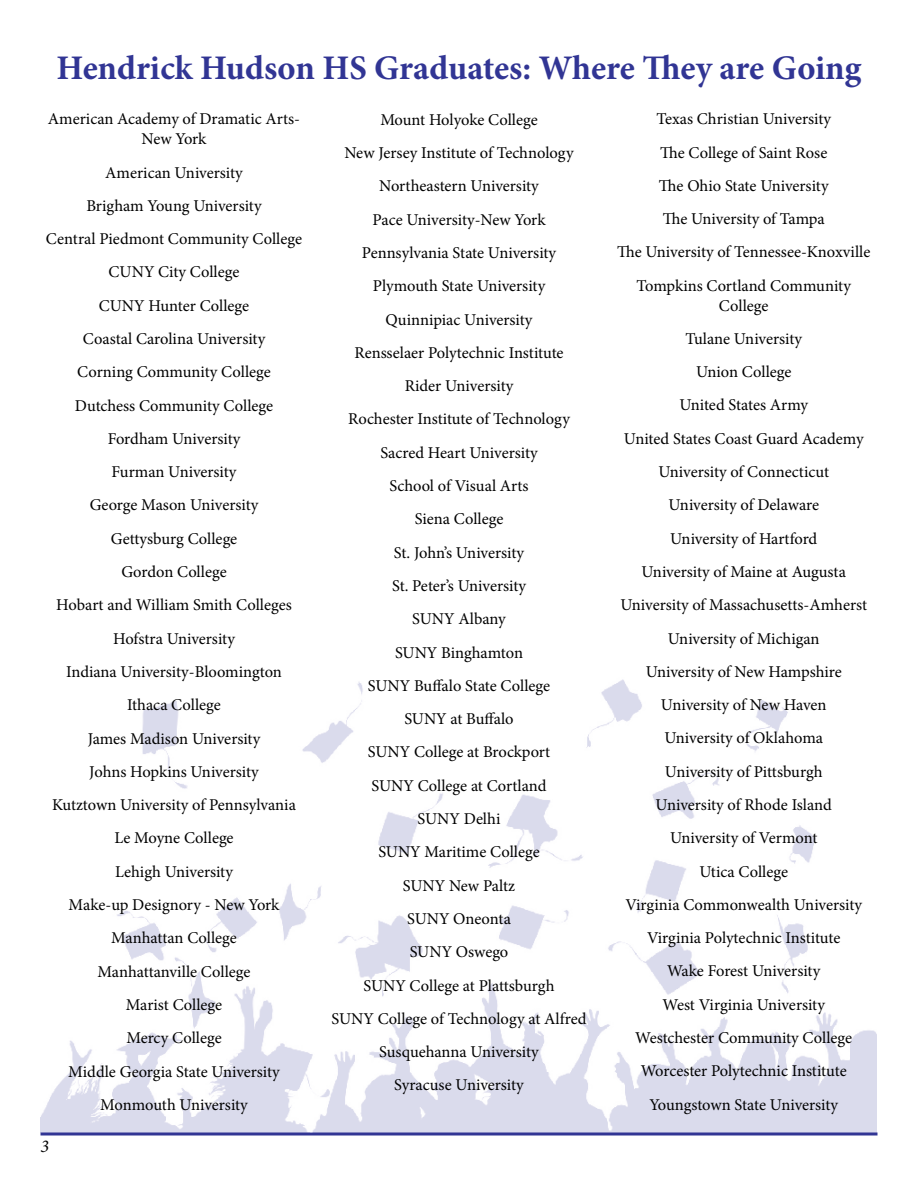
<style>
.page{position:relative;width:918px;height:1188px;background:#fff}
.page>*{position:absolute;margin:0;border:0;box-sizing:border-box;transform-origin:0 0}
.t1{font:700 34.5px "Minion Pro";color:#313594}
.t2{font:italic 18px "Minion Pro";color:#000}
.t3{font:16.5px/33.3px "Minion Pro";letter-spacing:-.005em;color:#000;text-align:center}
</style>
<div class="page">
<svg style="left:40px;top:1132px;width:838px;height:4px;background:#5f62ac"></svg>
<img style="left:40px;top:679px;width:837px;height:453px">
<h1 class="t1" style="left:56px;top:44px;width:807px">Hendrick Hudson HS Graduates: Where They are Going</h1>
<p class="t3" style="left:48px;top:109px;width:254px;line-height:19.8px">American Academy of Dramatic Arts-<br>New York</p>
<p class="t3" style="left:46px;top:156px;width:258px">American University<br>Brigham Young University<br>Central Piedmont Community College<br>CUNY City College<br>CUNY Hunter College<br>Coastal Carolina University<br>Corning Community College<br>Dutchess Community College<br>Fordham University<br>Furman University<br>George Mason University<br>Gettysburg College<br>Gordon College<br>Hobart and William Smith Colleges<br>Hofstra University<br>Indiana University-Bloomington<br>Ithaca College<br>James Madison University<br>Johns Hopkins University<br>Kutztown University of Pennsylvania<br>Le Moyne College<br>Lehigh University<br>Make-up Designory - New York<br>Manhattan College<br>Manhattanville College<br>Marist College<br>Mercy College<br>Middle Georgia State University<br>Monmouth University</p>
<p class="t3" style="left:332px;top:103px;width:257px">Mount Holyoke College<br>New Jersey Institute of Technology<br>Northeastern University<br>Pace University-New York<br>Pennsylvania State University<br>Plymouth State University<br>Quinnipiac University<br>Rensselaer Polytechnic Institute<br>Rider University<br>Rochester Institute of Technology<br>Sacred Heart University<br>School of Visual Arts<br>Siena College<br>St. John’s University<br>St. Peter’s University<br>SUNY Albany<br>SUNY Binghamton<br>SUNY Buffalo State College<br>SUNY at Buffalo<br>SUNY College at Brockport<br>SUNY College at Cortland<br>SUNY Delhi<br>SUNY Maritime College<br>SUNY New Paltz<br>SUNY Oneonta<br>SUNY Oswego<br>SUNY College at Plattsburgh<br>SUNY College of Technology at Alfred<br>Susquehanna University<br>Syracuse University</p>
<p class="t3" style="left:617px;top:102px;width:255px">Texas Christian University<br>The College of Saint Rose<br>The Ohio State University<br>The University of Tampa<br>The University of Tennessee-Knoxville<br>Tompkins Cortland Community</p>
<p class="t3" style="left:620px;top:289px;width:248px">College<br>Tulane University<br>Union College<br>United States Army<br>United States Coast Guard Academy<br>University of Connecticut<br>University of Delaware<br>University of Hartford<br>University of Maine at Augusta<br>University of Massachusetts-Amherst<br>University of Michigan<br>University of New Hampshire<br>University of New Haven<br>University of Oklahoma<br>University of Pittsburgh<br>University of Rhode Island<br>University of Vermont<br>Utica College<br>Virginia Commonwealth University<br>Virginia Polytechnic Institute<br>Wake Forest University<br>West Virginia University<br>Westchester Community College<br>Worcester Polytechnic Institute<br>Youngstown State University</p>
<p class="t2" style="left:40px;top:1134px;width:10px">3</p>
</div>
